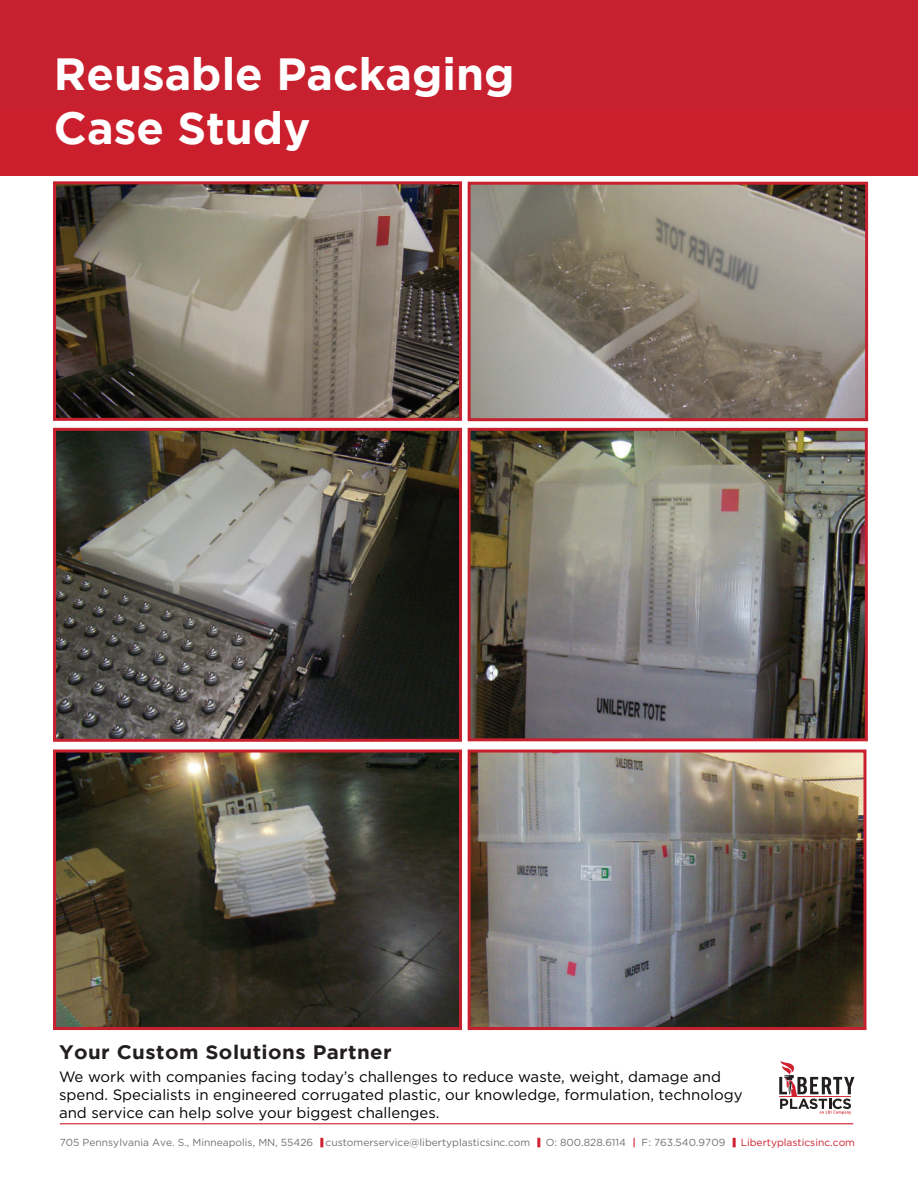
<style>
.page{position:relative;width:918px;height:1188px;background:#fff}
.page>*{position:absolute;margin:0;border:0;box-sizing:border-box;transform-origin:0 0}
.t1{font:700 45px/54px "Gotham";color:#fff}
.t2{font:700 19.5px "Gotham";letter-spacing:.02em;color:#231f20;scale:1.05 1}
.t3{font:15px/18px "Gotham";color:#000}
.t4{font:10.2px "Gotham";color:#707271}
.s1{color:#cf202f}
</style>
<div class="page">
<div style="left:0;top:0;width:918px;height:176px;background:#cb1f2e"></div>
<svg style="left:779px;top:1061px;width:75px;height:54px"></svg>
<hr style="left:60px;top:1123px;width:793px;height:1px;background:#cf202f">
<div style="left:0;top:0;width:918px;height:108px;background:#c7202e"></div>
<img style="left:57px;top:754px;width:401px;height:272px">
<div style="left:53px;top:750px;width:409px;height:280px;border:3px solid #c7202e"></div>
<img style="left:472px;top:754px;width:390px;height:272px">
<div style="left:468px;top:750px;width:398px;height:280px;border:3px solid #c7202e"></div>
<img style="left:57px;top:185px;width:401px;height:232px">
<div style="left:53px;top:181px;width:409px;height:240px;border:3px solid #c7202e"></div>
<img style="left:472px;top:186px;width:392px;height:231px">
<div style="left:468px;top:182px;width:400px;height:239px;border:3px solid #c7202e"></div>
<img style="left:57px;top:432px;width:401px;height:306px">
<div style="left:53px;top:428px;width:409px;height:314px;border:3px solid #c7202e"></div>
<img style="left:472px;top:432px;width:392px;height:305px">
<div style="left:468px;top:428px;width:400px;height:313px;border:3px solid #c7202e"></div>
<h1 class="t1" style="left:54px;top:46px;width:462px">Reusable Packaging<br>Case Study</h1>
<h2 class="t2" style="left:59px;top:1041px;width:318px">Your Custom Solutions Partner</h2>
<p class="t3" style="left:59px;top:1067px;width:685px">We work with companies facing today’s challenges to reduce waste, weight, damage and spend. Specialists in engineered corrugated plastic, our knowledge, formulation, technology and service can help solve your biggest challenges.</p>
<p class="t4" style="left:60px;top:1136px;width:797px">705 Pennsylvania Ave. S., Minneapolis, MN, 55426 <span class="s1">|</span>customerservice@libertyplasticsinc.com <span class="s1">|</span>O: 800.828.6114 <span class="s1">|</span> F: 763.540.9709 <span class="s1">|Libertyplasticsinc.com</span></p>
</div>
